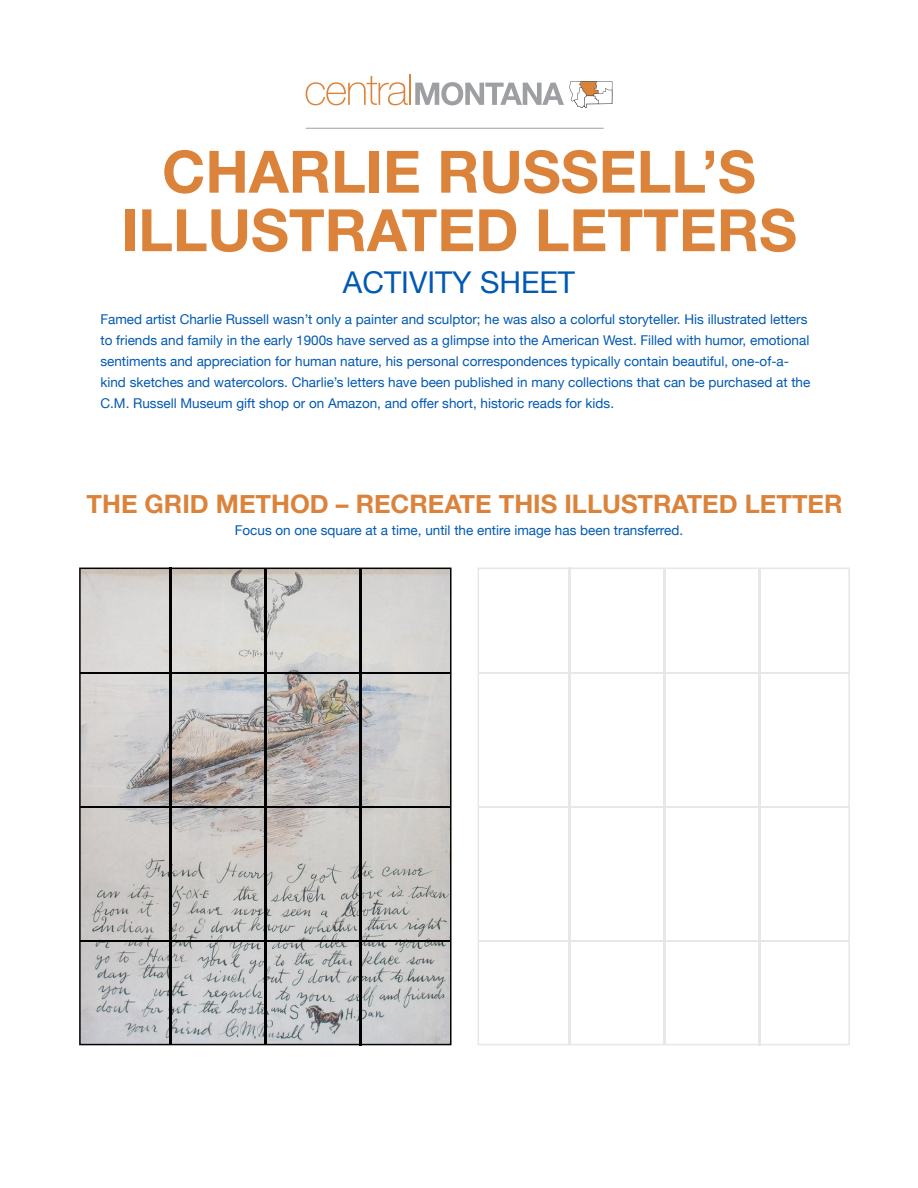
<style>
.page{position:relative;width:918px;height:1188px;background:#fff}
.page>*{position:absolute;margin:0;border:0;box-sizing:border-box;transform-origin:0 0}
.t1{font:700 58.5px "Helvetica Neue";color:#db833b}
.t2{font:30px "Helvetica Neue";color:#0059b3}
.t3{font:700 25.5px "Helvetica Neue";color:#db833b}
.t4{font:13.5px/21px "Helvetica Neue";color:#0059b3}
</style>
<div class="page">
<svg style="left:306px;top:76px;width:102px;height:29px"></svg>
<hr style="left:409px;top:74px;width:2px;height:31px;background:#db833b">
<svg style="left:415px;top:81px;width:197px;height:27px"></svg>
<hr style="left:306px;top:128px;width:298px;height:1px;background:#9d9fa2">
<img style="left:82px;top:571px;width:367px;height:471px">
<div style="left:478px;top:568px;width:372px;height:477px;border:2px solid #e6e7e9"></div>
<div style="left:79px;top:568px;width:373px;height:477px;border:2px solid #040503"></div>
<hr style="left:169px;top:568px;width:2px;height:477px;background:#000">
<hr style="left:568px;top:568px;width:2px;height:477px;background:#e6e7e9">
<hr style="left:359px;top:568px;width:3px;height:477px;background:#000">
<hr style="left:759px;top:568px;width:2px;height:477px;background:#e6e7e9">
<hr style="left:264px;top:568px;width:2px;height:477px;background:#000">
<hr style="left:663px;top:568px;width:3px;height:477px;background:#e6e7e9">
<hr style="left:80px;top:806px;width:371px;height:2px;background:#000">
<hr style="left:479px;top:806px;width:371px;height:2px;background:#e6e7e9">
<hr style="left:80px;top:672px;width:371px;height:2px;background:#000">
<hr style="left:479px;top:672px;width:371px;height:2px;background:#e6e7e9">
<hr style="left:80px;top:940px;width:371px;height:1px;background:#000">
<hr style="left:479px;top:940px;width:371px;height:1px;background:#e6e7e9">
<p class="t1" style="left:162px;top:126px;width:595px">CHARLIE RUSSELL’S</p>
<p class="t1" style="left:121px;top:184px;width:678px">ILLUSTRATED LETTERS</p>
<p class="t2" style="left:343px;top:261px;width:234px">ACTIVITY SHEET</p>
<p class="t4" style="left:100px;top:309px;width:711px">Famed artist Charlie Russell wasn’t only a painter and sculptor; he was also a colorful storyteller. His illustrated letters to friends and family in the early 1900s have served as a glimpse into the American West. Filled with humor, emotional sentiments and appreciation for human nature, his personal correspondences typically contain beautiful, one-of-a&shy;kind sketches and watercolors. Charlie’s letters have been published in many collections that can be purchased at the C.M. Russell Museum gift shop or on Amazon, and offer short, historic reads for kids.</p>
<p class="t3" style="left:87px;top:484px;width:758px">THE GRID METHOD – RECREATE THIS ILLUSTRATED LETTER</p>
<p class="t4" style="left:235px;top:520px;width:450px">Focus on one square at a time, until the entire image has been transferred.</p>
</div>
